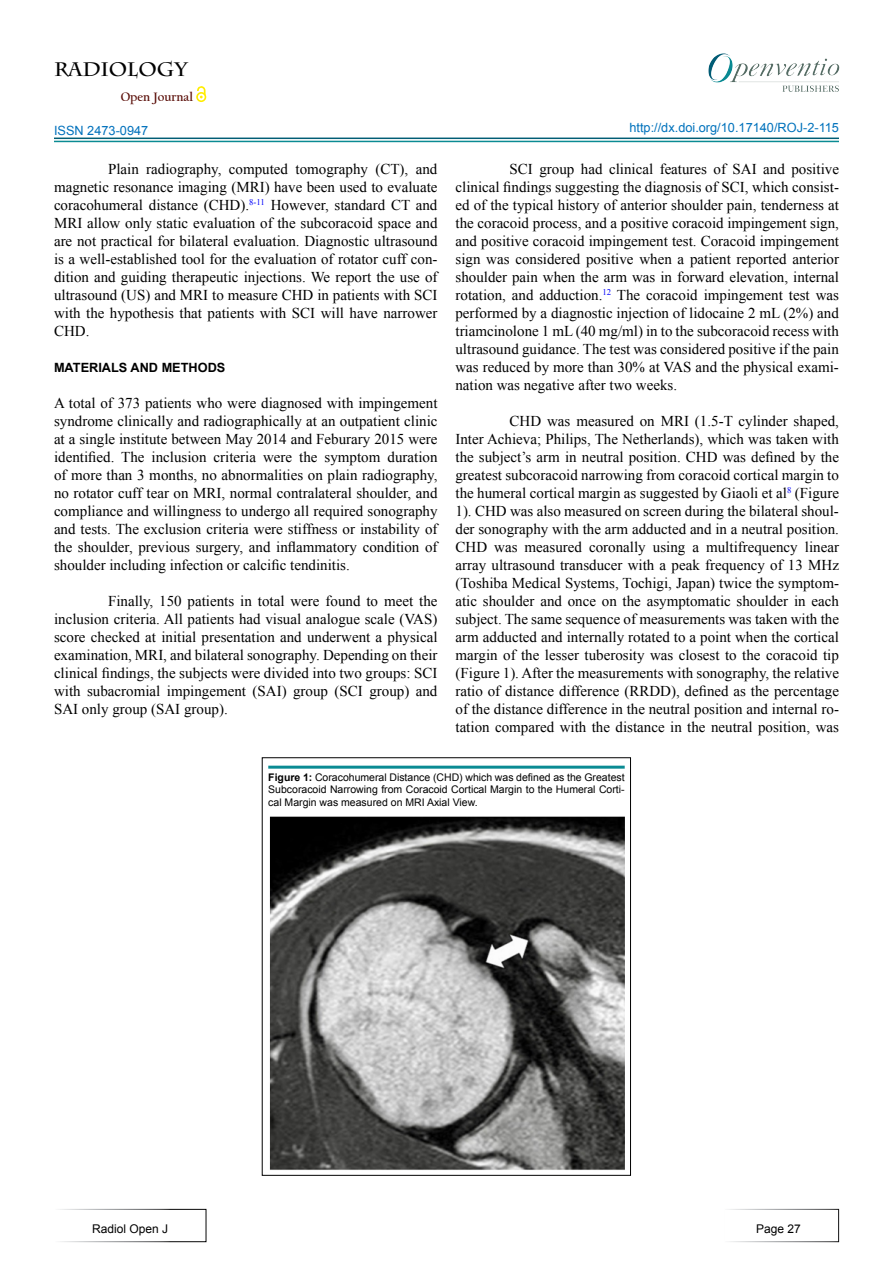
<style>
.page{position:relative;width:893px;height:1263px;background:#fff}
.page>*{position:absolute;margin:0;border:0;box-sizing:border-box;transform-origin:0 0}
.t1{font:700 19.5px "Charlemagne Std";letter-spacing:-.005em;color:#000}
.t2{font:15px/18px "Times New Roman";color:#000;text-align:justify}
.t3{font:12.75px "Arial";color:#0072bc}
.t4{font:700 12.75px "Arial";color:#000}
.t5{font:12.75px "Arial";color:#0071bc}
.t6{font:700 12.75px "Californian FB";color:#580b05}
.t7{font:12px "Arial";color:#000}
.t8{font:10.5px/12.6px "Arial";color:#000;text-align:justify}
.s1{font-weight:700}
</style>
<div class="page">
<hr style="left:54px;top:138px;width:785px;height:1px;background:#015d75">
<hr style="left:54px;top:141px;width:785px;height:1px;background:#0a8b93">
<svg style="left:196px;top:92px;width:10px;height:10px"></svg>
<svg style="left:197px;top:86px;width:9px;height:12px"></svg>
<img style="left:708px;top:53px;width:132px;height:39px">
<div style="left:54px;top:1209px;width:152px;height:33px;border:1px solid #fff"></div>
<div style="left:723px;top:1209px;width:116px;height:33px;border:1px solid #fff"></div>
<img style="left:269px;top:816px;width:356px;height:354px">
<hr style="left:268px;top:766px;width:357px;height:3px;background:#0a8b93">
<h1 class="t1" style="left:54px;top:58px;width:135px">RADIOLOGY</h1>
<p class="t6" style="left:121px;top:89px;width:74px">Open Journal</p>
<p class="t5" style="left:54px;top:122px;width:96px">ISSN 2473-0947</p>
<p class="t3" style="left:629px;top:119px;width:211px">http://dx.doi.org/10.17140/ROJ-2-115</p>
<p class="t2" style="left:54px;top:160px;width:385px;text-indent:54px">Plain radiography, computed tomography (CT), and magnetic resonance imaging (MRI) have been used to evaluate coracohumeral distance (CHD).<sup>8-11</sup> However, standard CT and MRI allow only static evaluation of the subcoracoid space and are not practical for bilateral evaluation. Diagnostic ultrasound is a well-established tool for the evaluation of rotator cuff con&shy;dition and guiding therapeutic injections. We report the use of ultrasound (US) and MRI to measure CHD in patients with SCI with the hypothesis that patients with SCI will have narrower CHD.</p>
<p class="t4" style="left:54px;top:359px;width:173px">MATERIALS AND METHODS</p>
<p class="t2" style="left:54px;top:394px;width:385px">A total of 373 patients who were diagnosed with impingement syndrome clinically and radiographically at an outpatient clinic at a single institute between May 2014 and Feburary 2015 were identified. The inclusion criteria were the symptom duration of more than 3 months, no abnormalities on plain radiography, no rotator cuff tear on MRI, normal contralateral shoulder, and compliance and willingness to undergo all required sonography and tests. The exclusion criteria were stiffness or instability of the shoulder, previous surgery, and inflammatory condition of shoulder including infection or calcific tendinitis.</p>
<p class="t2" style="left:54px;top:592px;width:385px;text-indent:54px">Finally, 150 patients in total were found to meet the inclusion criteria. All patients had visual analogue scale (VAS) score checked at initial presentation and underwent a physical examination, MRI, and bilateral sonography. Depending on their clinical findings, the subjects were divided into two groups: SCI with subacromial impingement (SAI) group (SCI group) and SAI only group (SAI group).</p>
<p class="t2" style="left:455px;top:160px;width:385px;text-indent:54px">SCI group had clinical features of SAI and positive clinical findings suggesting the diagnosis of SCI, which consist&shy;ed of the typical history of anterior shoulder pain, tenderness at the coracoid process, and a positive coracoid impingement sign, and positive coracoid impingement test. Coracoid impingement sign was considered positive when a patient reported anterior shoulder pain when the arm was in forward elevation, internal rotation, and adduction.<sup>12</sup> The coracoid impingement test was performed by a diagnostic injection of lidocaine 2 mL (2%) and triamcinolone 1 mL (40 mg/ml) in to the subcoracoid recess with ultrasound guidance. The test was considered positive if the pain was reduced by more than 30% at VAS and the physical exami&shy;nation was negative after two weeks.</p>
<p class="t2" style="left:455px;top:412px;width:385px;text-indent:54px">CHD was measured on MRI (1.5-T cylinder shaped, Inter Achieva; Philips, The Netherlands), which was taken with the subject’s arm in neutral position. CHD was defined by the greatest subcoracoid narrowing from coracoid cortical margin to the humeral cortical margin as suggested by Giaoli et al<sup>8</sup> (Figure 1). CHD was also measured on screen during the bilateral shoul&shy;der sonography with the arm adducted and in a neutral position.<br>CHD was measured coronally using a multifrequency linear array ultrasound transducer with a peak frequency of 13 MHz (Toshiba Medical Systems, Tochigi, Japan) twice the symptom&shy;atic shoulder and once on the asymptomatic shoulder in each subject. The same sequence of measurements was taken with the arm adducted and internally rotated to a point when the cortical margin of the lesser tuberosity was closest to the coracoid tip (Figure 1). After the measurements with sonography, the relative ratio of distance difference (RRDD), defined as the percentage of the distance difference in the neutral position and internal ro&shy;tation compared with the distance in the neutral position, was</p>
<p class="t8" style="left:268px;top:771px;width:358px"><span class="s1">Figure 1:</span> Coracohumeral Distance (CHD) which was defined as the Greatest Subcoracoid Narrowing from Coracoid Cortical Margin to the Humeral Corti&shy;cal Margin was measured on MRI Axial View.</p>
<p class="t7" style="left:92px;top:1221px;width:78px">Radiol Open J</p>
<p class="t7" style="left:756px;top:1220px;width:46px">Page 27</p>
</div>
